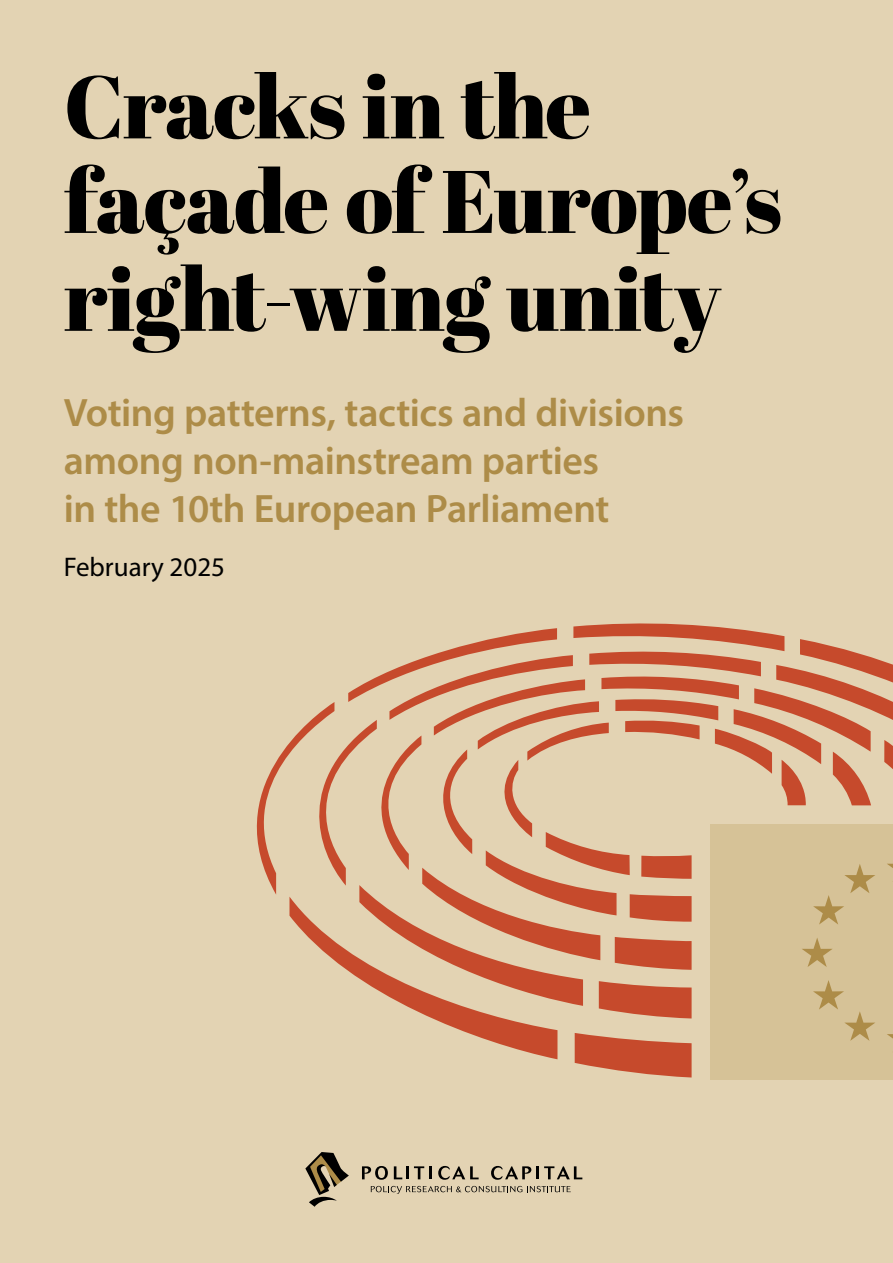
<style>
.page{position:relative;width:893px;height:1263px;background:#e3d3b3}
.page>*{position:absolute;margin:0;border:0;box-sizing:border-box;transform-origin:0 0}
.t1{font:88.5px/96.1px "Abril Fatface";letter-spacing:-.01em;color:#000}
.t2{font:600 39.75px/47.7px "Myriad Pro";letter-spacing:-.01em;color:#ad8c48}
.t3{font:27px "Myriad Pro";color:#000}
</style>
<div class="page">
<svg style="left:305px;top:1152px;width:44px;height:55px"></svg>
<svg style="left:362px;top:1166px;width:26px;height:14px"></svg>
<svg style="left:394px;top:1166px;width:30px;height:13px"></svg>
<svg style="left:430px;top:1166px;width:2px;height:13px"></svg>
<svg style="left:438px;top:1166px;width:41px;height:14px"></svg>
<svg style="left:491px;top:1166px;width:40px;height:14px"></svg>
<svg style="left:537px;top:1166px;width:45px;height:13px"></svg>
<svg style="left:371px;top:1186px;width:200px;height:8px"></svg>
<svg style="left:256px;top:623px;width:637px;height:454px"></svg>
<h1 class="t1" style="left:64px;top:56px;width:720px">Cracks in the façade of Europe’s right-wing unity</h1>
<p class="t2" style="left:64px;top:388px;width:622px">Voting patterns, tactics and divisions among non-mainstream parties<br>in the 10th European Parliament</p>
<p class="t3" style="left:64px;top:550px;width:163px">February 2025</p>
</div>
